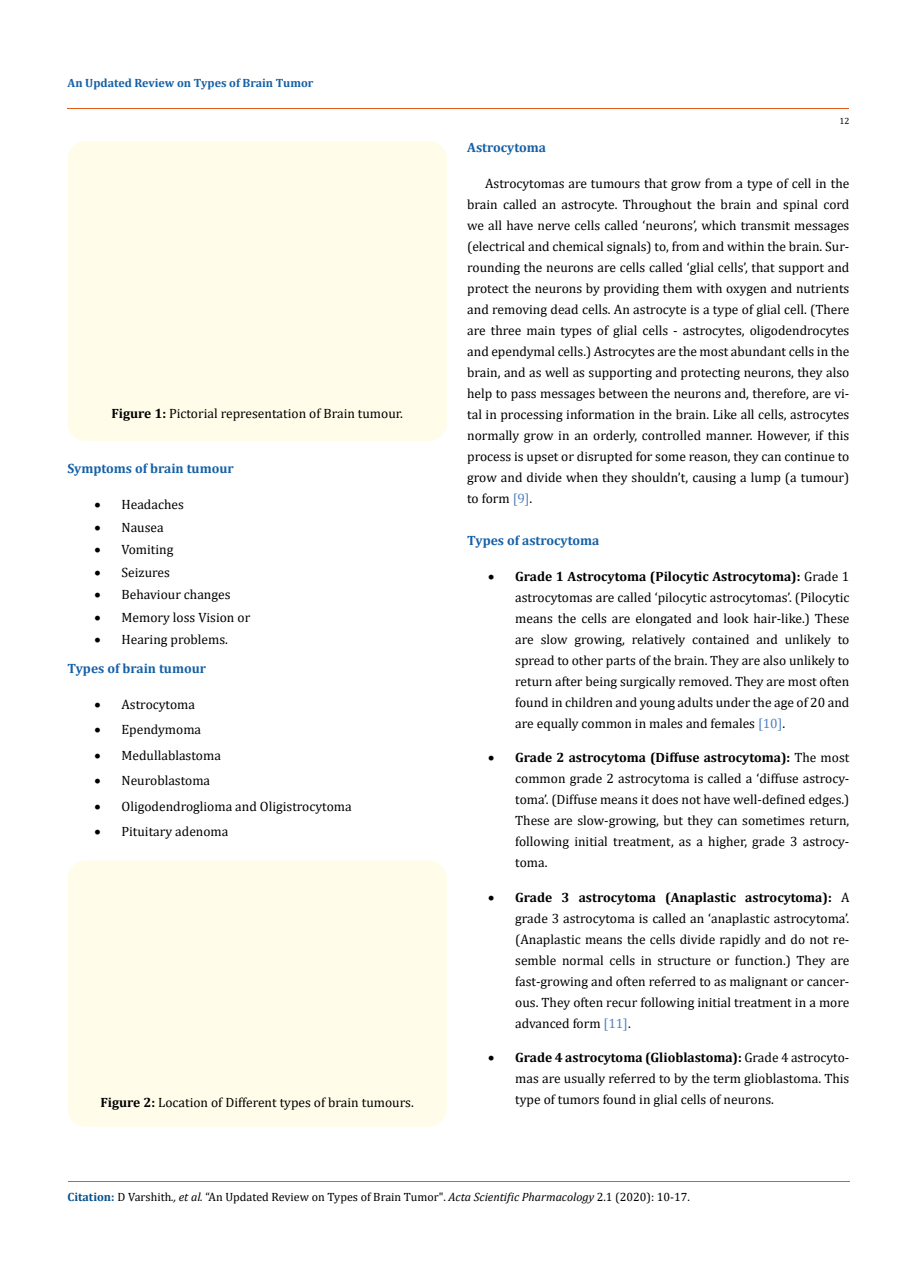
<style>
.page{position:relative;width:917px;height:1278px;background:#fff}
.page>*{position:absolute;margin:0;border:0;box-sizing:border-box;transform-origin:0 0}
.t1{font:13.5px/21px "Cambria";color:#000;text-align:justify}
.t2{font:700 13.5px/28.5px "Cambria";color:#1560a6}
.t3{font:12px "Cambria";color:#000}
.t4{font:700 12px "Cambria";color:#1560a6}
.t5{font:9px "Cambria";color:#000}
.s1{font-weight:700}
.s2{color:#000}
.s3{font-weight:400;color:#000}
.s4{color:#4f81bd}
.s5{font-weight:700;color:#035089}
.s6{font-style:italic}
</style>
<div class="page">
<hr style="left:67px;top:109px;width:782px;height:1px;background:#e05d1a">
<div style="left:67px;top:141px;width:380px;height:300px;background:#fffde9;border-radius:18px"></div>
<div style="left:68px;top:860px;width:379px;height:267px;background:#fffde9;border-radius:18px"></div>
<hr style="left:68px;top:1181px;width:781px;height:1px;background:#e05d1a">
<p class="t4" style="left:68px;top:74px;width:247px">An Updated Review on Types of Brain Tumor</p>
<p class="t1" style="left:111px;top:403px;width:293px"><span class="s1">Figure 1:</span> Pictorial representation of Brain tumour.</p>
<p class="t2" style="left:67px;top:454px;width:168px">Symptoms of brain tumour</p>
<p class="t1" style="left:94px;top:494px;width:91px">• Headaches</p>
<p class="t1" style="left:94px;top:517px;width:71px">• Nausea</p>
<p class="t1" style="left:94px;top:539px;width:80px">• Vomiting</p>
<p class="t1" style="left:94px;top:562px;width:77px">• Seizures</p>
<p class="t1" style="left:94px;top:584px;width:137px">• Behaviour changes</p>
<p class="t1" style="left:94px;top:607px;width:157px">• Memory loss Vision or</p>
<p class="t2" style="left:67px;top:625px;width:162px;text-indent:27px"><span class="s2">•</span> <span class="s3">Hearing problems.<br></span>Types of brain tumour</p>
<p class="t1" style="left:94px;top:694px;width:102px">• Astrocytoma</p>
<p class="t1" style="left:94px;top:719px;width:108px">• Ependymoma</p>
<p class="t1" style="left:94px;top:745px;width:128px">• Medullablastoma</p>
<p class="t1" style="left:94px;top:770px;width:117px">• Neuroblastoma</p>
<p class="t1" style="left:94px;top:796px;width:259px">• Oligodendroglioma and Oligistrocytoma</p>
<p class="t1" style="left:94px;top:821px;width:135px">• Pituitary adenoma</p>
<p class="t1" style="left:100px;top:1092px;width:315px"><span class="s1">Figure 2:</span> Location of Different types of brain tumours.</p>
<p class="t5" style="left:839px;top:115px;width:11px">12</p>
<p class="t2" style="left:467px;top:132px;width:80px">Astrocytoma</p>
<p class="t1" style="left:467px;top:172px;width:384px;text-indent:18px">Astrocytomas are tumours that grow from a type of cell in the brain called an astrocyte. Throughout the brain and spinal cord we all have nerve cells called ‘neurons’, which transmit messages (electrical and chemical signals) to, from and within the brain. Sur&shy;rounding the neurons are cells called ‘glial cells’, that support and protect the neurons by providing them with oxygen and nutrients and removing dead cells. An astrocyte is a type of glial cell. (There are three main types of glial cells - astrocytes, oligodendrocytes and ependymal cells.) Astrocytes are the most abundant cells in the brain, and as well as supporting and protecting neurons, they also help to pass messages between the neurons and, therefore, are vi&shy;tal in processing information in the brain. Like all cells, astrocytes normally grow in an orderly, controlled manner. However, if this process is upset or disrupted for some reason, they can continue to grow and divide when they shouldn’t, causing a lump (a tumour) to form <span class="s4">[9]</span>.</p>
<p class="t2" style="left:467px;top:525px;width:134px">Types of astrocytoma</p>
<p class="t1" style="left:515px;top:565px;width:336px;text-indent:-27px">• <span class="s1">Grade 1 Astrocytoma (Pilocytic Astrocytoma):</span> Grade 1 astrocytomas are called ‘pilocytic astrocytomas’. (Pilocytic means the cells are elongated and look hair-like.) These are slow growing, relatively contained and unlikely to spread to other parts of the brain. They are also unlikely to return after being surgically removed. They are most often found in children and young adults under the age of 20 and are equally common in males and females <span class="s4">[10]</span>.</p>
<p class="t1" style="left:515px;top:747px;width:336px;text-indent:-27px">• <span class="s1">Grade 2 astrocytoma (Diffuse astrocytoma):</span> The most common grade 2 astrocytoma is called a ‘diffuse astrocy&shy;toma’. (Diffuse means it does not have well-defined edges.)<br>These are slow-growing, but they can sometimes return, following initial treatment, as a higher, grade 3 astrocy&shy;toma.</p>
<p class="t1" style="left:515px;top:887px;width:336px;text-indent:-27px">• <span class="s1">Grade 3 astrocytoma (Anaplastic astrocytoma):</span> A grade 3 astrocytoma is called an ‘anaplastic astrocytoma’. (Anaplastic means the cells divide rapidly and do not re&shy;semble normal cells in structure or function.) They are fast-growing and often referred to as malignant or cancer&shy;ous. They often recur following initial treatment in a more advanced form <span class="s4">[11]</span>.</p>
<p class="t1" style="left:515px;top:1047px;width:336px;text-indent:-27px">• <span class="s1">Grade 4 astrocytoma (Glioblastoma):</span> Grade 4 astrocyto&shy;mas are usually referred to by the term glioblastoma. This type of tumors found in glial cells of neurons.</p>
<p class="t3" style="left:68px;top:1189px;width:624px"><span class="s5">Citation:</span> D Varshith<span class="s6">., et al.</span> “An Updated Review on Types of Brain Tumor". <span class="s6">Acta Scientific Pharmacology</span> 2.1 (2020): 10-17.</p>
</div>
